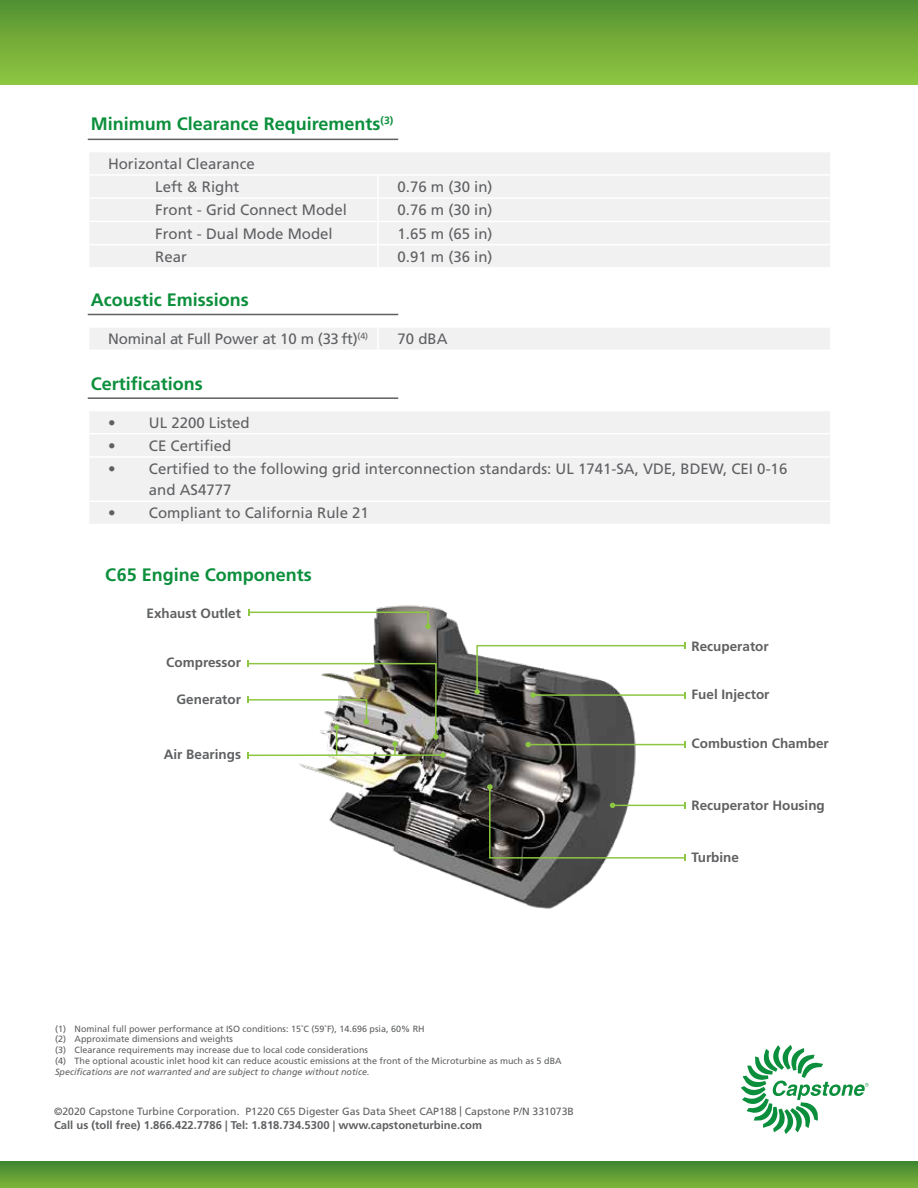
<style>
.page{position:relative;width:918px;height:1188px;background:#fff}
.page>*{position:absolute;margin:0;border:0;box-sizing:border-box;transform-origin:0 0}
.t1{font:700 18px "Frutiger LT Std";color:#0c8f3c}
.t2{font:15px/23.2px "Frutiger LT Std";color:#5f6062}
.t3{font:700 13.5px "Frutiger LT Std";color:#5f6062}
.t4{font:700 11.25px "Frutiger LT Std";color:#5f6062}
.t5{font:10.5px "Frutiger LT Std";color:#5f6062}
.t6{font:9px/10.8px "Frutiger LT Std";color:#5f6062}
.t7{font:italic 9px "Frutiger LT Std";color:#5f6062}
</style>
<div class="page">
<div style="left:0;top:0;width:918px;height:84px;background:linear-gradient(to bottom,#549133,#90c63f)"></div>
<svg style="left:0;top:1161px;width:918px;height:27px;background:#5f9c35"></svg>
<svg style="left:741px;top:1045px;width:128px;height:89px"></svg>
<img style="left:299px;top:605px;width:342px;height:304px">
<div style="left:89px;top:153px;width:741px;height:114px;background:#f1f1f2"></div>
<hr style="left:88px;top:174px;width:290px;height:2px;background:#fff">
<hr style="left:378px;top:174px;width:454px;height:2px;background:#fff">
<hr style="left:377px;top:176px;width:2px;height:21px;background:#fff">
<hr style="left:88px;top:197px;width:290px;height:2px;background:#fff">
<hr style="left:378px;top:197px;width:454px;height:2px;background:#fff">
<hr style="left:377px;top:199px;width:2px;height:22px;background:#fff">
<hr style="left:88px;top:221px;width:290px;height:1px;background:#fff">
<hr style="left:378px;top:221px;width:454px;height:1px;background:#fff">
<hr style="left:377px;top:222px;width:2px;height:22px;background:#fff">
<hr style="left:88px;top:244px;width:290px;height:1px;background:#fff">
<hr style="left:378px;top:244px;width:454px;height:1px;background:#fff">
<hr style="left:377px;top:245px;width:2px;height:22px;background:#fff">
<hr style="left:88px;top:139px;width:310px;height:1px;background:#5f6062">
<hr style="left:88px;top:314px;width:310px;height:1px;background:#5f6062">
<hr style="left:88px;top:397px;width:310px;height:2px;background:#5f6062">
<svg style="left:248px;top:609px;width:183px;height:20px"></svg>
<svg style="left:487px;top:784px;width:199px;height:77px"></svg>
<hr style="left:528px;top:744px;width:157px;height:1px;background:#8dc642">
<svg style="left:526px;top:742px;width:5px;height:5px"></svg>
<svg style="left:475px;top:642px;width:211px;height:56px"></svg>
<img style="left:247px;top:661px;width:199px;height:98px">
<div style="left:89px;top:411px;width:741px;height:113px;background:#f1f1f2"></div>
<hr style="left:88px;top:433px;width:744px;height:1px;background:#fff">
<hr style="left:88px;top:456px;width:744px;height:2px;background:#fff">
<hr style="left:88px;top:500px;width:744px;height:2px;background:#fff">
<div style="left:89px;top:328px;width:741px;height:21px;background:#f1f1f2"></div>
<hr style="left:377px;top:328px;width:2px;height:22px;background:#fff">
<p class="t1" style="left:91px;top:113px;width:304px">Minimum Clearance Requirements<sup>(3)</sup></p>
<p class="t2" style="left:155px;top:152px;width:101px;text-indent:-47px">Horizontal Clearance<br>Left &amp; Right</p>
<p class="t2" style="left:398px;top:175px;width:97px">0.76 m (30 in)</p>
<p class="t2" style="left:155px;top:199px;width:193px">Front - Grid Connect Model</p>
<p class="t2" style="left:398px;top:199px;width:97px">0.76 m (30 in)</p>
<p class="t2" style="left:155px;top:222px;width:179px">Front - Dual Mode Model</p>
<p class="t2" style="left:398px;top:222px;width:97px">1.65 m (65 in)</p>
<p class="t2" style="left:155px;top:245px;width:33px">Rear</p>
<p class="t2" style="left:398px;top:245px;width:97px">0.91 m (36 in)</p>
<p class="t1" style="left:91px;top:289px;width:159px">Acoustic Emissions</p>
<p class="t2" style="left:108px;top:328px;width:262px">Nominal at Full Power at 10 m (33 ft)<sup>(4)</sup></p>
<p class="t2" style="left:398px;top:328px;width:52px">70 dBA</p>
<p class="t1" style="left:91px;top:373px;width:114px">Certifications</p>
<p class="t2" style="left:108px;top:411px;width:143px">• UL 2200 Listed</p>
<p class="t2" style="left:108px;top:434px;width:125px">• CE Certified</p>
<p class="t2" style="left:149px;top:459px;width:640px;line-height:21px;text-indent:-41px">• Certified to the following grid interconnection standards: UL 1741-SA, VDE, BDEW, CEI 0-16 and AS4777</p>
<p class="t2" style="left:108px;top:502px;width:262px">• Compliant to California Rule 21</p>
<p class="t1" style="left:105px;top:564px;width:208px">C65 Engine Components</p>
<p class="t3" style="left:147px;top:606px;width:96px">Exhaust Outlet</p>
<p class="t3" style="left:166px;top:655px;width:76px">Compressor</p>
<p class="t3" style="left:177px;top:692px;width:66px">Generator</p>
<p class="t3" style="left:164px;top:747px;width:79px">Air Bearings</p>
<p class="t6" style="left:55px;top:1023px;width:508px">(1) Nominal full power performance at ISO conditions: 15˚C (59˚F), 14.696 psia, 60% RH<br>(2) Approximate dimensions and weights<br>(3) Clearance requirements may increase due to local code considerations<br>(4) The optional acoustic inlet hood kit can reduce acoustic emissions at the front of the Microturbine as much as 5 dBA</p>
<p class="t7" style="left:55px;top:1067px;width:316px">Specifications are not warranted and are subject to change without notice.</p>
<p class="t5" style="left:54px;top:1105px;width:521px">©2020 Capstone Turbine Corporation. P1220 C65 Digester Gas Data Sheet CAP188 | Capstone P/N 331073B</p>
<p class="t4" style="left:54px;top:1118px;width:430px">Call us (toll free) 1.866.422.7786 | Tel: 1.818.734.5300 | www.capstoneturbine.com</p>
<p class="t3" style="left:692px;top:638px;width:79px">Recuperator</p>
<p class="t3" style="left:692px;top:687px;width:80px">Fuel Injector</p>
<p class="t3" style="left:692px;top:735px;width:139px">Combustion Chamber</p>
<p class="t3" style="left:692px;top:797px;width:135px">Recuperator Housing</p>
<p class="t3" style="left:692px;top:849px;width:49px">Turbine</p>
</div>
